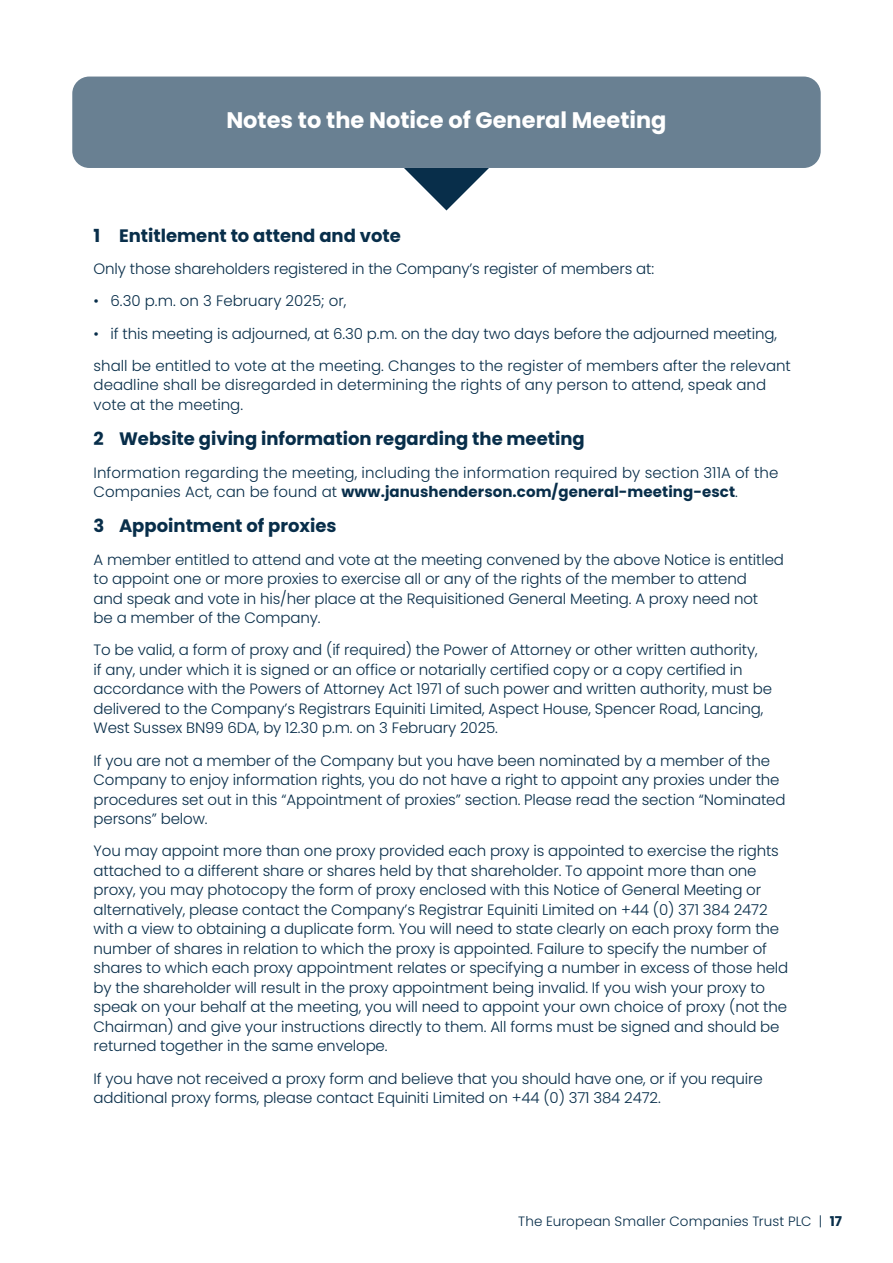
<style>
.page{position:relative;width:893px;height:1263px;background:#fff}
.page>*{position:absolute;margin:0;border:0;box-sizing:border-box;transform-origin:0 0}
.t1{font:700 22.5px "Poppins";color:#fff}
.t2{font:700 18px "Poppins";color:#082e4a}
.t3{font:300 15px/19.5px "Poppins";letter-spacing:-.01em;color:#082e4a}
.t4{font:300 13.5px "Poppins";letter-spacing:.01em;color:#082e4a}
.s1{font-weight:700}
</style>
<div class="page">
<svg style="left:404px;top:168px;width:85px;height:42px"></svg>
<div style="left:72px;top:77px;width:749px;height:91px;background:#698092;border-radius:17px"></div>
<h1 class="t1" style="left:226px;top:108px;width:442px">Notes to the Notice of General Meeting</h1>
<p class="t2" style="left:94px;top:225px;width:309px">1 Entitlement to attend and vote</p>
<p class="t3" style="left:94px;top:259px;width:562px">Only those shareholders registered in the Company’s register of members at:</p>
<p class="t3" style="left:94px;top:291px;width:254px">• 6.30 p.m. on 3 February 2025; or,</p>
<p class="t3" style="left:94px;top:317px;width:699px;line-height:32.2px">• if this meeting is adjourned, at 6.30 p.m. on the day two days before the adjourned meeting, shall be entitled to vote at the meeting. Changes to the register of members after the relevant</p>
<p class="t3" style="left:94px;top:375px;width:674px">deadline shall be disregarded in determining the rights of any person to attend, speak and vote at the meeting.</p>
<p class="t2" style="left:94px;top:428px;width:493px">2 Website giving information regarding the meeting</p>
<p class="t3" style="left:94px;top:463px;width:686px">Information regarding the meeting, including the information required by section 311A of the<br>Companies Act, can be found at <span class="s1">www.janushenderson.com/general-meeting-esct</span>.</p>
<p class="t2" style="left:94px;top:515px;width:245px">3 Appointment of proxies</p>
<p class="t3" style="left:94px;top:550px;width:692px">A member entitled to attend and vote at the meeting convened by the above Notice is entitled to appoint one or more proxies to exercise all or any of the rights of the member to attend<br>and speak and vote in his/her place at the Requisitioned General Meeting. A proxy need not<br>be a member of the Company.</p>
<p class="t3" style="left:94px;top:640px;width:680px">To be valid, a form of proxy and (if required) the Power of Attorney or other written authority,<br>if any, under which it is signed or an office or notarially certified copy or a copy certified in accordance with the Powers of Attorney Act 1971 of such power and written authority, must be delivered to the Company’s Registrars Equiniti Limited, Aspect House, Spencer Road, Lancing, West Sussex BN99 6DA, by 12.30 p.m. on 3 February 2025.</p>
<p class="t3" style="left:94px;top:751px;width:694px">If you are not a member of the Company but you have been nominated by a member of the Company to enjoy information rights, you do not have a right to appoint any proxies under the procedures set out in this “Appointment of proxies” section. Please read the section “Nominated persons” below.</p>
<p class="t3" style="left:94px;top:841px;width:696px">You may appoint more than one proxy provided each proxy is appointed to exercise the rights attached to a different share or shares held by that shareholder. To appoint more than one proxy, you may photocopy the form of proxy enclosed with this Notice of General Meeting or alternatively, please contact the Company’s Registrar Equiniti Limited on +44 (0) 371 384 2472 with a view to obtaining a duplicate form. You will need to state clearly on each proxy form the number of shares in relation to which the proxy is appointed. Failure to specify the number of shares to which each proxy appointment relates or specifying a number in excess of those held by the shareholder will result in the proxy appointment being invalid. If you wish your proxy to speak on your behalf at the meeting, you will need to appoint your own choice of proxy (not the Chairman) and give your instructions directly to them. All forms must be signed and should be returned together in the same envelope.</p>
<p class="t3" style="left:94px;top:1069px;width:671px">If you have not received a proxy form and believe that you should have one, or if you require additional proxy forms, please contact Equiniti Limited on +44 (0) 371 384 2472.</p>
<p class="t4" style="left:518px;top:1213px;width:325px">The European Smaller Companies Trust PLC | <span class="s1">17</span></p>
</div>
